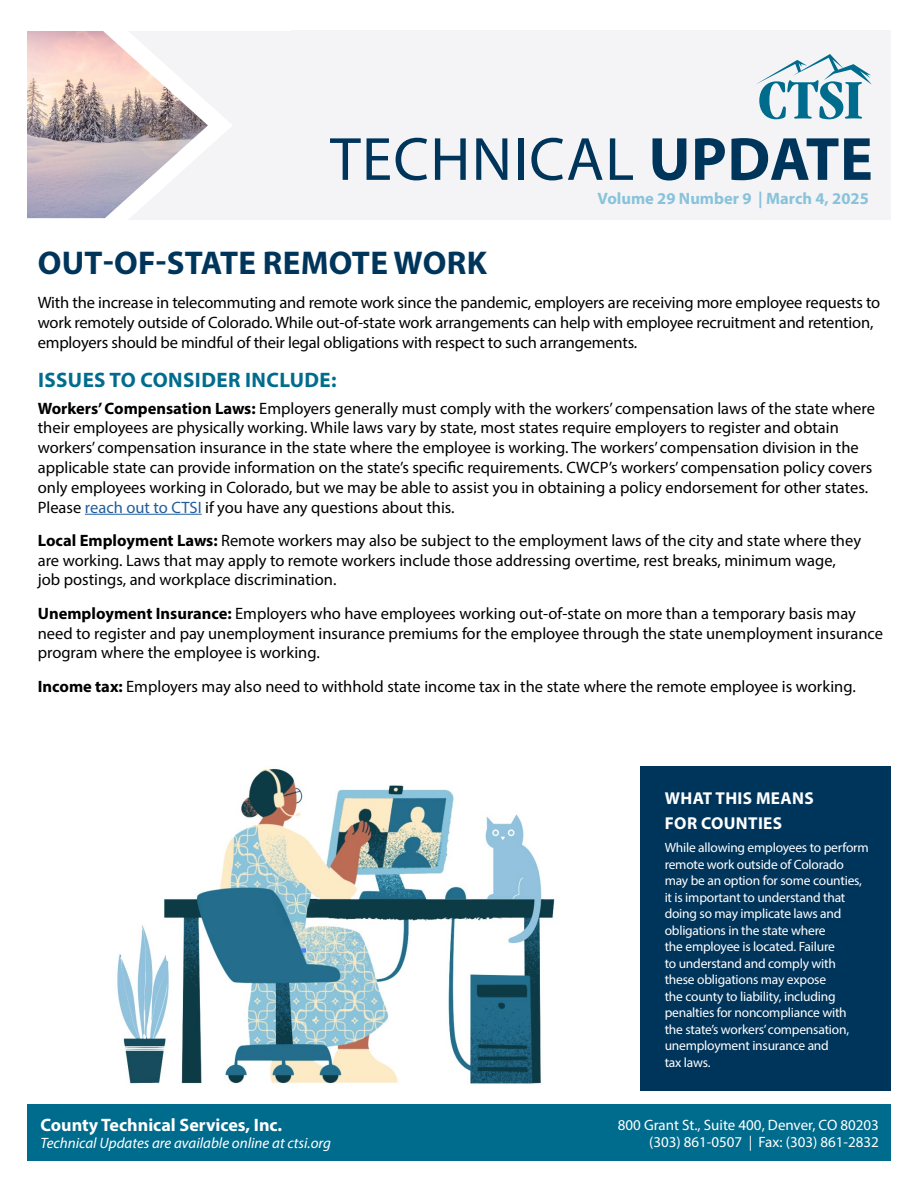
<style>
.page{position:relative;width:918px;height:1188px;background:#fff}
.page>*{position:absolute;margin:0;border:0;box-sizing:border-box;transform-origin:0 0}
.t1{font:61.5px "Myriad Pro";letter-spacing:.02em;color:#00355b}
.t2{font:700 33px "Myriad Pro";letter-spacing:.01em;color:#00355b}
.t3{font:700 21px "Myriad Pro";letter-spacing:.02em;color:#006c8d}
.t4{font:700 18px "Myriad Pro";color:#fff}
.t5{font:700 17.25px/25.2px "Myriad Pro";letter-spacing:.02em;color:#fff}
.t6{font:16.5px/19.8px "Myriad Pro";color:#000}
.t7{font:700 16.5px "Myriad Pro";color:#88c3db}
.t8{font:15px/17.2px "Myriad Pro";color:#fff;text-align:right}
.t9{font:italic 15px "Myriad Pro";color:#fff}
.t10{font:13.5px/16.5px "Myriad Pro";letter-spacing:-.015em;color:#fff}
.s1{font-weight:700}
.s2{color:#215e9e}
</style>
<div class="page">
<div style="left:27px;top:31px;width:864px;height:189px;background:#f4f4f6"></div>
<svg style="left:27px;top:104px;width:205px;height:116px"></svg>
<img style="left:27px;top:31px;width:181px;height:187px">
<svg style="left:756px;top:54px;width:116px;height:65px"></svg>
<div style="left:27px;top:1105px;width:864px;height:56px;background:#006c8d"></div>
<div style="left:640px;top:766px;width:251px;height:325px;background:#00355b"></div>
<hr style="left:85px;top:514px;width:117px;height:1px;background:#215e9e">
<img style="left:117px;top:769px;width:438px;height:315px">
<h1 class="t1" style="left:330px;top:121px;width:544px">TECHNICAL <span class="s1">UPDATE</span></h1>
<p class="t7" style="left:598px;top:187px;width:273px">Volume 29 Number 9 | March 4, 2025</p>
<h2 class="t2" style="left:38px;top:242px;width:451px">OUT-OF-STATE REMOTE WORK</h2>
<p class="t6" style="left:38px;top:293px;width:844px">With the increase in telecommuting and remote work since the pandemic, employers are receiving more employee requests to work remotely outside of Colorado. While out-of-state work arrangements can help with employee recruitment and retention, employers should be mindful of their legal obligations with respect to such arrangements.</p>
<p class="t3" style="left:38px;top:366px;width:300px">ISSUES TO CONSIDER INCLUDE:</p>
<p class="t6" style="left:38px;top:398px;width:839px"><span class="s1">Workers’ Compensation Laws:</span> Employers generally must comply with the workers’ compensation laws of the state where their employees are physically working. While laws vary by state, most states require employers to register and obtain workers’ compensation insurance in the state where the employee is working. The workers’ compensation division in the applicable state can provide information on the state’s specific requirements. CWCP’s workers’ compensation policy covers only employees working in Colorado, but we may be able to assist you in obtaining a policy endorsement for other states.<br>Please <span class="s2">reach out to CTSI</span> if you have any questions about this.</p>
<p class="t6" style="left:38px;top:530px;width:825px"><span class="s1">Local Employment Laws:</span> Remote workers may also be subject to the employment laws of the city and state where they are working. Laws that may apply to remote workers include those addressing overtime, rest breaks, minimum wage, job postings, and workplace discrimination.</p>
<p class="t6" style="left:38px;top:603px;width:847px"><span class="s1">Unemployment Insurance:</span> Employers who have employees working out-of-state on more than a temporary basis may need to register and pay unemployment insurance premiums for the employee through the state unemployment insurance program where the employee is working.</p>
<p class="t6" style="left:38px;top:676px;width:820px"><span class="s1">Income tax:</span> Employers may also need to withhold state income tax in the state where the remote employee is working.</p>
<p class="t4" style="left:40px;top:1113px;width:243px">County Technical Services, Inc.</p>
<p class="t9" style="left:40px;top:1134px;width:292px">Technical Updates are available online at ctsi.org</p>
<p class="t5" style="left:665px;top:785px;width:150px">WHAT THIS MEANS<br>FOR COUNTIES</p>
<p class="t10" style="left:665px;top:839px;width:206px">While allowing employees to perform remote work outside of Colorado may be an option for some counties, it is important to understand that doing so may implicate laws and obligations in the state where<br>the employee is located. Failure<br>to understand and comply with these obligations may expose<br>the county to liability, including penalties for noncompliance with<br>the state’s workers’ compensation, unemployment insurance and<br>tax laws.</p>
<p class="t8" style="left:618px;top:1116px;width:263px">800 Grant St., Suite 400, Denver, CO 80203 (303) 861-0507 | Fax: (303) 861-2832</p>
</div>
